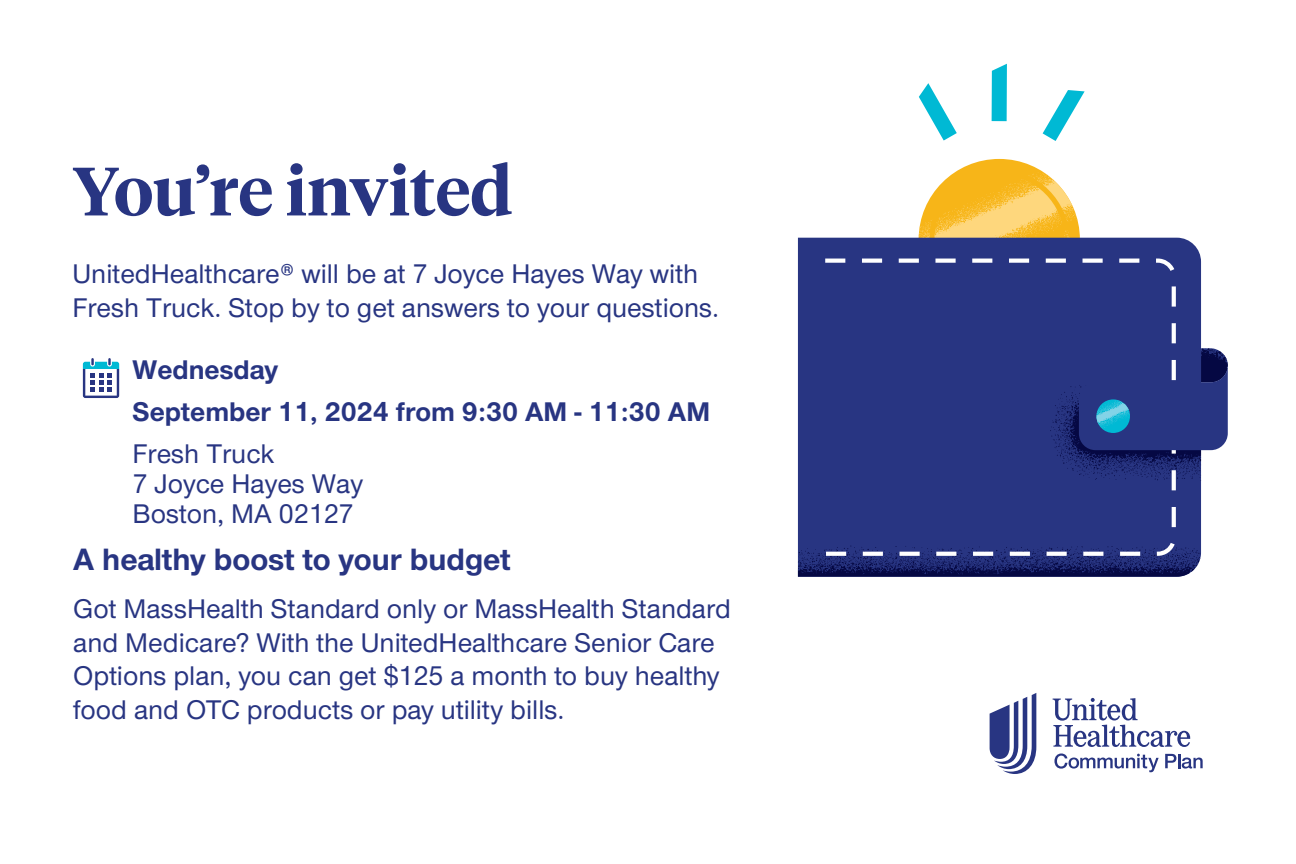
<style>
.page{position:relative;width:1296px;height:864px;background:#fff}
.page>*{position:absolute;margin:0;border:0;box-sizing:border-box;transform-origin:0 0}
.Body_Sans___UHC2020{font:600 68px "UHC Serif Headline";color:#283582}
.Body_Sans___UHC2020-2{font:700 32px "UHC Sans";color:#283582}
.Body_Sans___UHC2020-3{font:500 28px/33.6px "UHC Sans";color:#283582}
.Body_Sans___UHC2020-4{font:700 28px/42.4px "UHC Sans";color:#283582}
.s1{font-weight:500}
</style>
<div class="page">
<svg style="left:83px;top:358px;width:36px;height:40px"></svg>
<div style="left:919px;top:159px;width:161px;height:161px;background:#f7b518;border-radius:50%"></div>
<svg style="left:919px;top:170px;width:158px;height:68px"></svg>
<div style="left:798px;top:238px;width:403px;height:147px;background:#283582"></div>
<svg style="left:798px;top:385px;width:403px;height:192px;background:#202a71"></svg>
<div style="left:825px;top:259px;width:351px;height:297px;background:#283582"></div>
<svg style="left:1079px;top:348px;width:149px;height:102px;background:#293e85"></svg>
<svg style="left:992px;top:64px;width:15px;height:57px"></svg>
<svg style="left:1043px;top:90px;width:42px;height:51px"></svg>
<svg style="left:919px;top:83px;width:38px;height:58px"></svg>
<svg style="left:990px;top:693px;width:46px;height:81px"></svg>
<svg style="left:1053px;top:698px;width:137px;height:49px"></svg>
<svg style="left:1054px;top:754px;width:105px;height:18px"></svg>
<svg style="left:1165px;top:754px;width:38px;height:15px"></svg>
<p class="Body_Sans___UHC2020" style="left:73px;top:145px;width:441px">You’re invited</p>
<p class="Body_Sans___UHC2020-3" style="left:73px;top:256px;width:648px">UnitedHealthcare® will be at 7 Joyce Hayes Way with<br>Fresh Truck. Stop by to get answers to your questions.</p>
<p class="Body_Sans___UHC2020-4" style="left:133px;top:347px;width:579px">Wednesday<br>September 11, 2024 from 9:30 AM - 11:30 AM<br><span class="s1">Fresh Truck</span></p>
<p class="Body_Sans___UHC2020-3" style="left:133px;top:468px;width:232px;line-height:29.8px">7 Joyce Hayes Way<br>Boston, MA 02127</p>
<p class="Body_Sans___UHC2020-2" style="left:73px;top:538px;width:439px">A healthy boost to your budget</p>
<p class="Body_Sans___UHC2020-3" style="left:73px;top:591px;width:659px">Got MassHealth Standard only or MassHealth Standard and Medicare? With the UnitedHealthcare Senior Care Options plan, you can get $125 a month to buy healthy food and OTC products or pay utility bills.</p>
</div>
